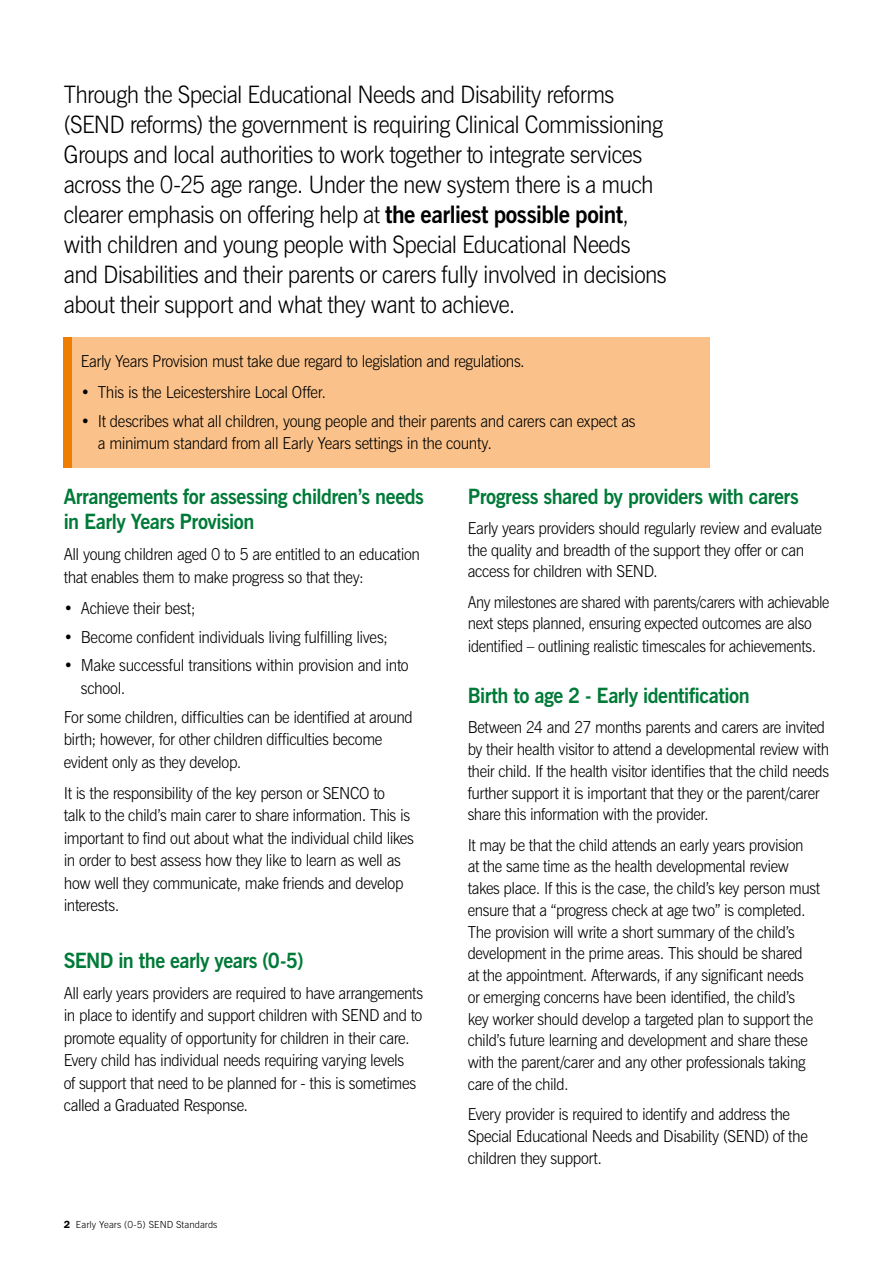
<style>
.page{position:relative;width:893px;height:1263px;background:#fff}
.page>*{position:absolute;margin:0;border:0;box-sizing:border-box;transform-origin:0 0}
.t1{font:300 24px/30px "News Gothic BT";letter-spacing:-.025em;color:#000;scale:.95 1}
.t2{font:700 21px/25.5px "News Gothic BT";letter-spacing:-.025em;color:#007a38;scale:.95 1}
.t3{font:300 16.5px/22.5px "News Gothic BT";letter-spacing:-.025em;color:#000;scale:.95 1}
.t4{font:300 16.5px/21.8px "News Gothic BT";letter-spacing:-.025em;color:#000;scale:.94 1}
.t5{font:300 16.5px/22.2px "News Gothic BT";letter-spacing:-.025em;color:#000;scale:.91 1}
.t6{font:300 9.75px "News Gothic BT";letter-spacing:.01em;color:#000}
.s1{font-weight:700}
.s2{font-family:"ITC Franklin Gothic Std";font-weight:600;font-size:10.5px}
</style>
<div class="page">
<div style="left:64px;top:337px;width:646px;height:131px;background:#fac28a"></div>
<div style="left:64px;top:337px;width:8px;height:131px;background:#ef7d00"></div>
<p class="t1" style="left:64px;top:80px;width:636px">Through the Special Educational Needs and Disability reforms (SEND reforms) the government is requiring Clinical Commissioning Groups and local authorities to work together to integrate services across the 0-25 age range. Under the new system there is a much clearer emphasis on offering help at <span class="s1">the earliest possible point</span>, with children and young people with Special Educational Needs and Disabilities and their parents or carers fully involved in decisions about their support and what they want to achieve.</p>
<p class="t3" style="left:81px;top:350px;width:469px">Early Years Provision must take due regard to legislation and regulations.</p>
<p class="t3" style="left:81px;top:381px;width:260px">• This is the Leicestershire Local Offer.</p>
<p class="t3" style="left:98px;top:410px;width:568px;text-indent:-17px">• It describes what all children, young people and their parents and carers can expect as a minimum standard from all Early Years settings in the county.</p>
<p class="t2" style="left:64px;top:483px;width:381px">Arrangements for assessing children’s needs in Early Years Provision</p>
<p class="t3" style="left:64px;top:543px;width:377px">All young children aged 0 to 5 are entitled to an education that enables them to make progress so that they:</p>
<p class="t3" style="left:64px;top:596px;width:140px">• Achieve their best;</p>
<p class="t3" style="left:64px;top:625px;width:343px">• Become confident individuals living fulfilling lives;</p>
<p class="t3" style="left:81px;top:654px;width:347px;text-indent:-17px">• Make successful transitions within provision and into school.</p>
<p class="t3" style="left:64px;top:706px;width:369px">For some children, difficulties can be identified at around birth; however, for other children difficulties become evident only as they develop.</p>
<p class="t3" style="left:64px;top:782px;width:370px">It is the responsibility of the key person or SENCO to<br>talk to the child’s main carer to share information. This is important to find out about what the individual child likes in order to best assess how they like to learn as well as how well they communicate, make friends and develop interests.</p>
<p class="t2" style="left:468px;top:483px;width:350px">Progress shared by providers with carers</p>
<p class="t3" style="left:468px;top:517px;width:374px;line-height:21.8px">Early years providers should regularly review and evaluate the quality and breadth of the support they offer or can access for children with SEND.</p>
<p class="t5" style="left:468px;top:591px;width:399px">Any milestones are shared with parents/carers with achievable next steps planned, ensuring expected outcomes are also identified – outlining realistic timescales for achievements.</p>
<p class="t2" style="left:468px;top:683px;width:298px">Birth to age 2 - Early identification</p>
<p class="t4" style="left:468px;top:716px;width:386px">Between 24 and 27 months parents and carers are invited by their health visitor to attend a developmental review with their child. If the health visitor identifies that the child needs further support it is important that they or the parent/carer share this information with the provider.</p>
<p class="t4" style="left:468px;top:834px;width:376px">It may be that the child attends an early years provision<br>at the same time as the health developmental review takes place. If this is the case, the child’s key person must ensure that a “progress check at age two” is completed.<br>The provision will write a short summary of the child’s development in the prime areas. This should be shared<br>at the appointment. Afterwards, if any significant needs<br>or emerging concerns have been identified, the child’s key worker should develop a targeted plan to support the child’s future learning and development and share these with the parent/carer and any other professionals taking care of the child.</p>
<p class="t3" style="left:468px;top:1103px;width:360px">Every provider is required to identify and address the<br>Special Educational Needs and Disability (SEND) of the children they support.</p>
<p class="t2" style="left:64px;top:947px;width:254px">SEND in the early years (0-5)</p>
<p class="t3" style="left:64px;top:982px;width:380px">All early years providers are required to have arrangements in place to identify and support children with SEND and to promote equality of opportunity for children in their care.<br>Every child has individual needs requiring varying levels<br>of support that need to be planned for - this is sometimes called a Graduated Response.</p>
<p class="t6" style="left:64px;top:1218px;width:155px"><span class="s2">2</span> Early Years (0-5) SEND Standards</p>
</div>
